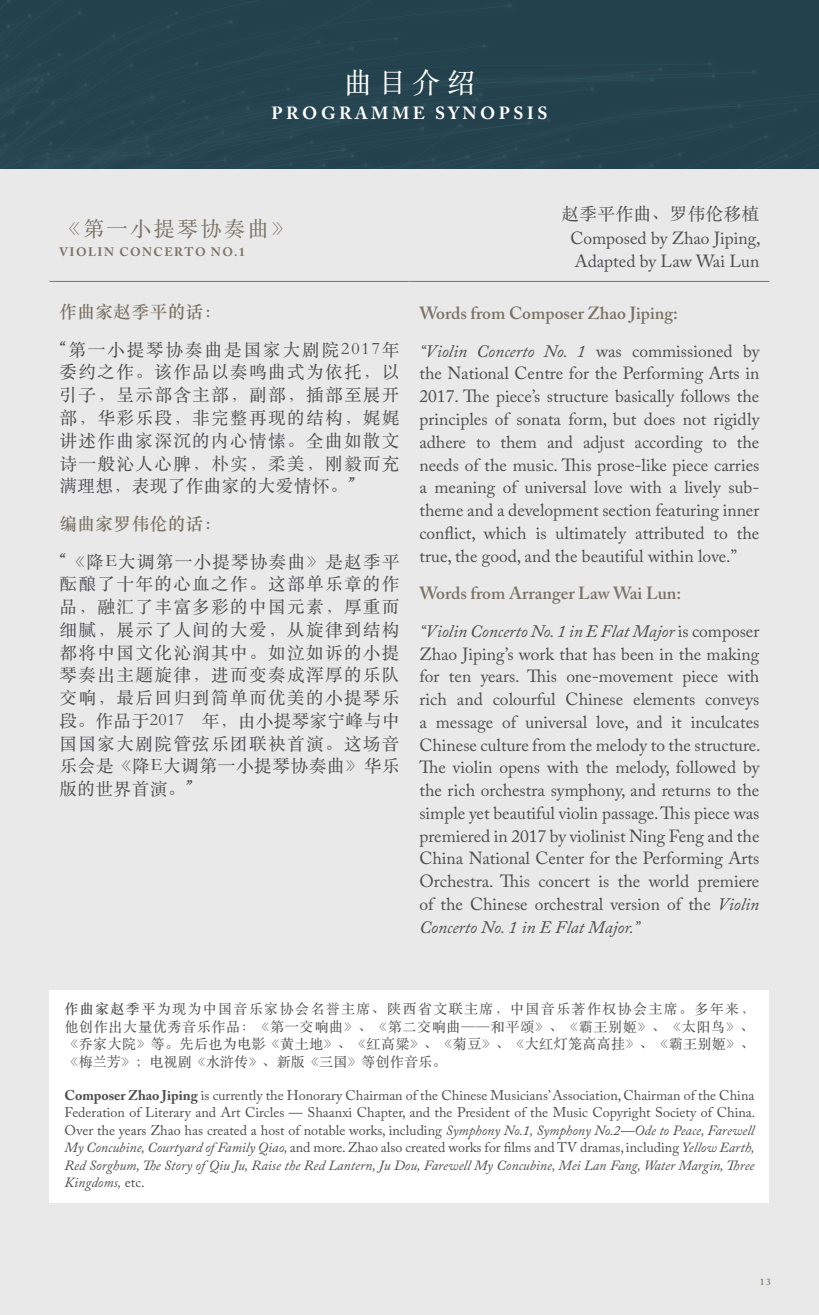
<style>
.page{position:relative;width:819px;height:1315px;background:#e9e9ea}
.page>*{position:absolute;margin:0;border:0;box-sizing:border-box;transform-origin:0 0}
.t1{font:28px "ST Songti SC Regular";color:#fff}
.t2{font:21px "ST Songti SC Regular";letter-spacing:.12em;color:#7b7264}
.t3{font:17.5px/22.8px "Adobe Caslon Pro";color:#4d4d4f;text-align:justify}
.t4{font:17.5px/22.8px "ST Songti SC Regular";letter-spacing:.04em;color:#4d4d4f;text-align:justify}
.t5{font:italic 17.5px/37.6px "Adobe Caslon Pro";color:#4d4d4f}
.t6{font:600 17.5px/37.6px "Adobe Caslon Pro";color:#7b7264}
.t7{font:17.5px "ST Songti SC Bold";letter-spacing:.03em;color:#7b7264}
.t8{font:700 17.5px "Adobe Caslon Pro";letter-spacing:.195em;color:#fff}
.t9{font:14px/17.5px "Adobe Caslon Pro";color:#4d4d4f;text-align:justify}
.t10{font:14px/17.5px "ST Songti SC Regular";letter-spacing:.025em;color:#4d4d4f;text-align:justify}
.t11{font:700 12.25px "Adobe Caslon Pro";letter-spacing:.125em;color:#7b7264}
.t12{font:600 9.45px "Adobe Caslon Pro";color:#857c6f}
.s1{font-weight:400;font-style:italic;color:#4d4d4f}
.s2{font-weight:400;color:#4d4d4f}
.s3{font-weight:600;font-style:normal;color:#7b7264}
.s4{font-style:normal}
.s5{font-style:italic}
.s6{font-family:"ST Songti SC Bold"}
.s7{font-weight:700}
</style>
<div class="page">
<div style="left:0;top:0;width:819px;height:169px;background:#24424e"></div>
<hr style="left:50px;top:281px;width:359px;height:1px;background:#7b7264">
<hr style="left:409px;top:281px;width:360px;height:1px;background:#7b7264">
<div style="left:50px;top:990px;width:719px;height:212px;background:#fff"></div>
<h1 class="t1" style="left:344px;top:65px;width:132px">曲目介绍</h1>
<p class="t8" style="left:271px;top:103px;width:277px">PROGRAMME SYNOPSIS</p>
<p class="t2" style="left:60px;top:215px;width:234px">《第一小提琴协奏曲》</p>
<p class="t11" style="left:60px;top:244px;width:187px">VIOLIN CONCERTO NO.1</p>
<p class="t4" style="left:561px;top:202px;width:199px">赵季平作曲、罗伟伦移植</p>
<p class="t3" style="left:570px;top:226px;width:192px">Composed by Zhao Jiping,<br>Adapted by Law Wai Lun</p>
<p class="t7" style="left:60px;top:301px;width:163px">作曲家赵季平的话：</p>
<p class="t4" style="left:60px;top:337px;width:341px">“第一小提琴协奏曲是国家大剧院2017年委约之作。该作品以奏鸣曲式为依托，以引子，呈示部含主部，副部，插部至展开部，华彩乐段，非完整再现的结构，娓娓讲述作曲家深沉的内心情愫。全曲如散文诗一般沁人心脾，朴实，柔美，刚毅而充满理想，表现了作曲家的大爱情怀。”</p>
<p class="t7" style="left:60px;top:512px;width:163px">编曲家罗伟伦的话：</p>
<p class="t4" style="left:60px;top:549px;width:341px">“《降E大调第一小提琴协奏曲》是赵季平酝酿了十年的心血之作。这部单乐章的作品，融汇了丰富多彩的中国元素，厚重而细腻，展示了人间的大爱，从旋律到结构都将中国文化沁润其中。如泣如诉的小提琴奏出主题旋律，进而变奏成浑厚的乐队交响，最后回归到简单而优美的小提琴乐段。作品于2017 年，由小提琴家宁峰与中国国家大剧院管弦乐团联袂首演。这场音乐会是《降E大调第一小提琴协奏曲》华乐版的世界首演。”</p>
<p class="t6" style="left:419px;top:294px;width:341px">Words from Composer Zhao Jiping:<br><span class="s1">“Violin Concerto No. 1</span> <span class="s2">was commissioned by</span></p>
<p class="t3" style="left:419px;top:362px;width:341px">the National Centre for the Performing Arts in 2017. The piece’s structure basically follows the principles of sonata form, but does not rigidly adhere to them and adjust according to the needs of the music. This prose-like piece carries a meaning of universal love with a lively sub&shy;theme and a development section featuring inner conflict, which is ultimately attributed to the true, the good, and the beautiful within love.”</p>
<p class="t5" style="left:419px;top:574px;width:341px"><span class="s3">Words from Arranger Law Wai Lun:<br></span>“Violin Concerto No. 1 in E Flat Major <span class="s4">is composer</span></p>
<p class="t3" style="left:419px;top:642px;width:343px">Zhao Jiping’s work that has been in the making for ten years. This one-movement piece with rich and colourful Chinese elements conveys a message of universal love, and it inculcates Chinese culture from the melody to the structure.<br>The violin opens with the melody, followed by the rich orchestra symphony, and returns to the simple yet beautiful violin passage. This piece was premiered in 2017 by violinist Ning Feng and the China National Center for the Performing Arts Orchestra. This concert is the world premiere of the Chinese orchestral version of the <span class="s5">Violin Concerto No. 1 in E Flat Major.”</span></p>
<p class="t10" style="left:64px;top:999px;width:691px"><span class="s6">作曲家赵季平</span>为现为中国音乐家协会名誉主席、陕西省文联主席，中国音乐著作权协会主席。多年来，他创作出大量优秀音乐作品：《第一交响曲》、《第二交响曲——和平颂》、《霸王别姬》、《太阳鸟》、《乔家大院》等。先后也为电影《黄土地》、《红高粱》、《菊豆》、《大红灯笼高高挂》、《霸王别姬》、《梅兰芳》；电视剧《水浒传》、新版《三国》等创作音乐。</p>
<p class="t9" style="left:64px;top:1086px;width:692px"><span class="s7">Composer Zhao Jiping</span> is currently the Honorary Chairman of the Chinese Musicians’ Association, Chairman of the China Federation of Literary and Art Circles — Shaanxi Chapter, and the President of the Music Copyright Society of China.<br>Over the years Zhao has created a host of notable works, including <span class="s5">Symphony No.1, Symphony No.2—Ode to Peace, Farewell My Concubine, Courtyard of Family Qiao,</span> and more. Zhao also created works for films and TV dramas, including <span class="s5">Yellow Earth, Red Sorghum, The Story of Qiu Ju, Raise the Red Lantern, Ju Dou, Farewell My Concubine, Mei Lan Fang, Water Margin, Three Kingdoms,</span> etc.</p>
<p class="t12" style="left:759px;top:1276px;width:13px">13</p>
</div>
